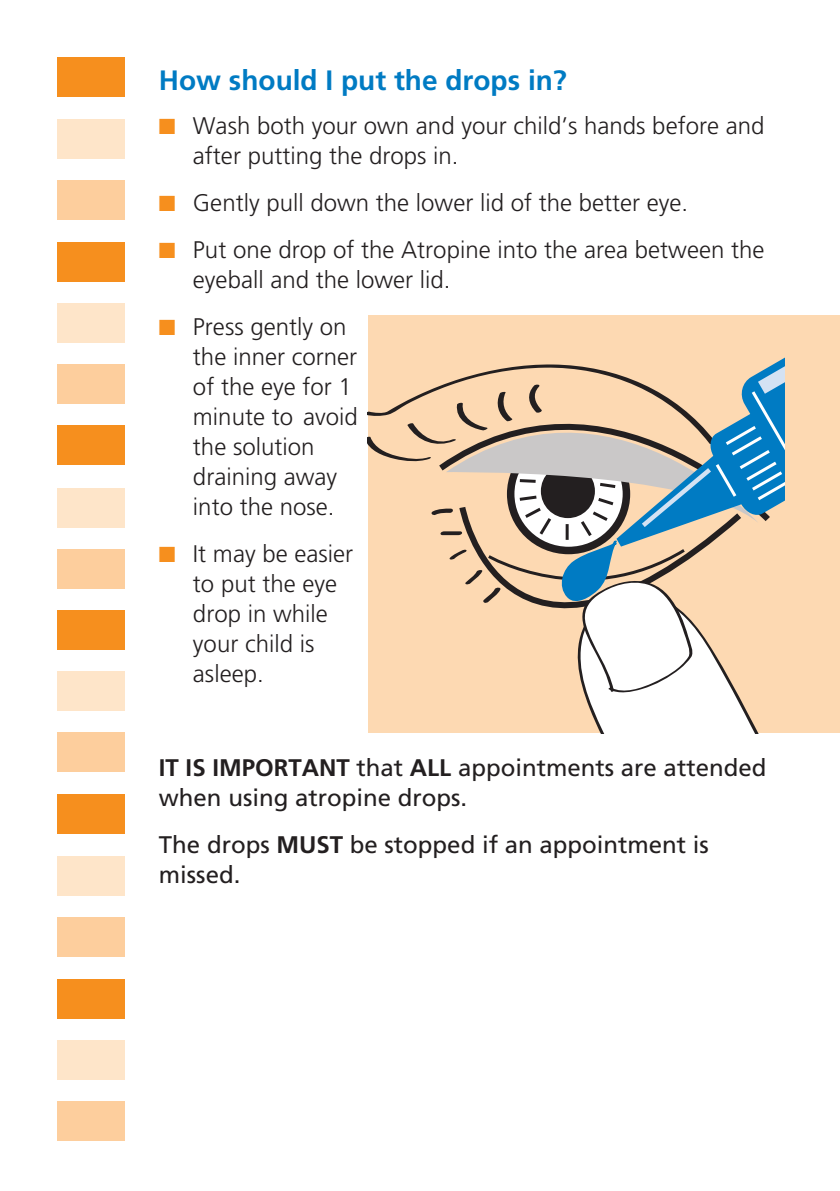
<style>
.page{position:relative;width:840px;height:1191px;background:#fff}
.page>*{position:absolute;margin:0;border:0;box-sizing:border-box;transform-origin:0 0}
.t1{font:700 28px "Frutiger";color:#007bc3}
.t2{font:300 24px/30px "Frutiger";color:#231f20}
.t3{font:24px/30px "Frutiger";color:#231f20}
.s1{color:#f68f1e}
.s2{font-weight:700}
</style>
<div class="page">
<div style="left:57px;top:1101px;width:67px;height:39px;background:#fdce9d"></div>
<div style="left:57px;top:1039px;width:67px;height:40px;background:#fee5c9"></div>
<div style="left:57px;top:979px;width:67px;height:39px;background:#f68f1e"></div>
<div style="left:57px;top:917px;width:67px;height:40px;background:#fdce9d"></div>
<div style="left:57px;top:856px;width:67px;height:40px;background:#fee5c9"></div>
<div style="left:57px;top:794px;width:67px;height:39px;background:#f68f1e"></div>
<div style="left:57px;top:732px;width:67px;height:40px;background:#fdce9d"></div>
<div style="left:57px;top:671px;width:67px;height:40px;background:#fee5c9"></div>
<div style="left:57px;top:610px;width:67px;height:40px;background:#f68f1e"></div>
<div style="left:57px;top:549px;width:67px;height:39px;background:#fdce9d"></div>
<div style="left:57px;top:488px;width:67px;height:39px;background:#fee5c9"></div>
<div style="left:57px;top:425px;width:67px;height:40px;background:#f68f1e"></div>
<div style="left:57px;top:364px;width:67px;height:39px;background:#fdce9d"></div>
<div style="left:57px;top:303px;width:67px;height:39px;background:#fee5c9"></div>
<div style="left:57px;top:242px;width:67px;height:40px;background:#f68f1e"></div>
<div style="left:57px;top:180px;width:67px;height:40px;background:#fdce9d"></div>
<div style="left:57px;top:119px;width:67px;height:40px;background:#fee5c9"></div>
<div style="left:57px;top:57px;width:67px;height:39px;background:#f68f1e"></div>
<div style="left:369px;top:315px;width:470px;height:417px;background:#fdd9b2"></div>
<svg style="left:368px;top:319px;width:416px;height:414px"></svg>
<p class="t1" style="left:159px;top:64px;width:409px">How should I put the drops in?</p>
<p class="t2" style="left:193px;top:111px;width:572px;text-indent:-34px"><span class="s1">■</span> Wash both your own and your child’s hands before and after putting the drops in.</p>
<p class="t2" style="left:159px;top:188px;width:530px"><span class="s1">■</span> Gently pull down the lower lid of the better eye.</p>
<p class="t2" style="left:193px;top:235px;width:572px;text-indent:-34px"><span class="s1">■</span> Put one drop of the Atropine into the area between the eyeball and the lower lid.</p>
<p class="t2" style="left:193px;top:312px;width:166px;text-indent:-34px"><span class="s1">■</span> Press gently on the inner corner of the eye for 1 minute to avoid the solution draining away into the nose.</p>
<p class="t2" style="left:193px;top:539px;width:161px;text-indent:-34px"><span class="s1">■</span> It may be easier to put the eye drop in while your child is asleep.</p>
<p class="t3" style="left:159px;top:752px;width:608px"><span class="s2">IT IS IMPORTANT</span> that <span class="s2">ALL</span> appointments are attended when using atropine drops.</p>
<p class="t3" style="left:159px;top:829px;width:551px">The drops <span class="s2">MUST</span> be stopped if an appointment is missed.</p>
</div>
